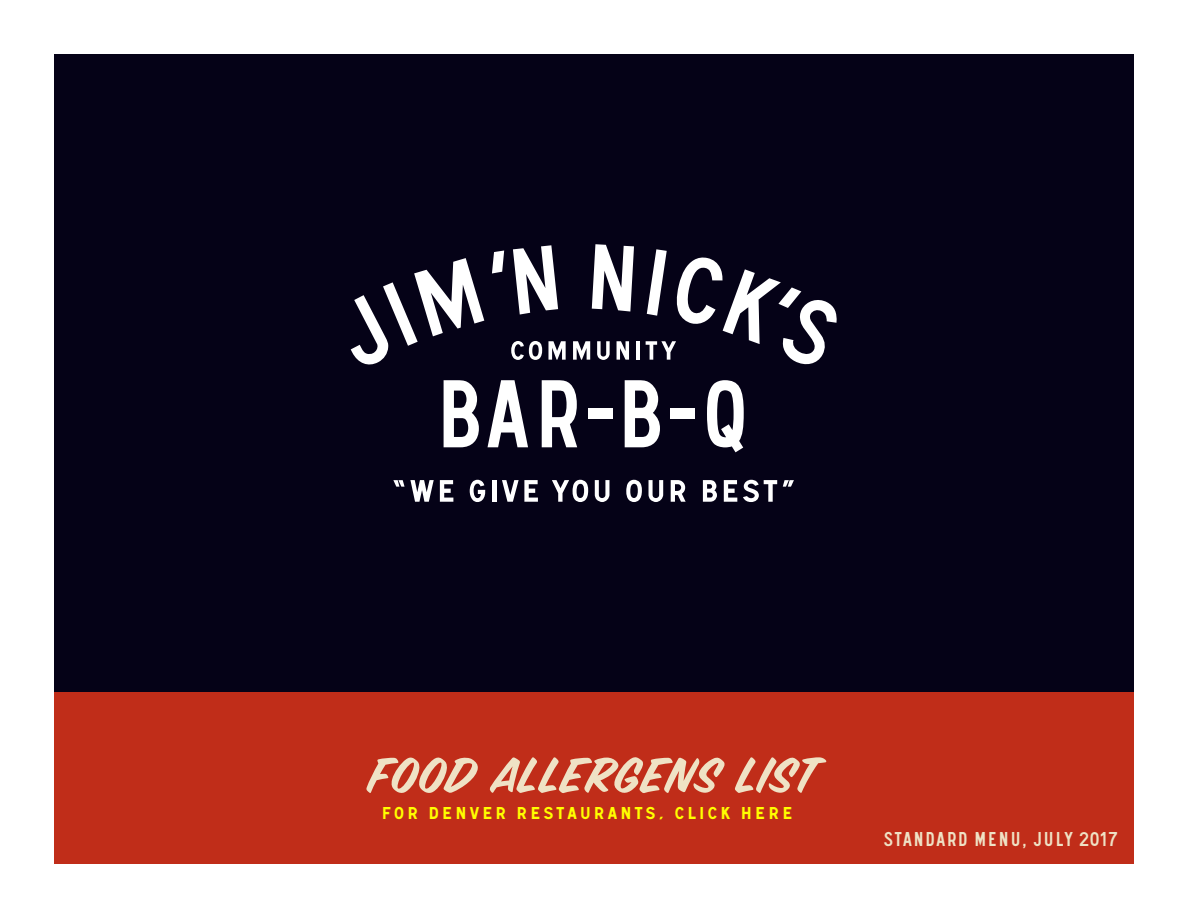
<style>
.page{position:relative;width:1188px;height:918px;background:#fff}
.page>*{position:absolute;margin:0;border:0;box-sizing:border-box;transform-origin:0 0}
.t1{font:54px "Sign Painter House Brush";letter-spacing:.01em;color:#efe2c5}
.t2{font:21px "Signal No 3 D";letter-spacing:-.1em;color:#efe2c5}
.t3{font:18px "Signal No 1 D";letter-spacing:.06em;color:#ff0}
</style>
<div class="page">
<div style="left:54px;top:54px;width:1080px;height:638px;background:#050217"></div>
<svg style="left:511px;top:341px;width:31px;height:19px"></svg>
<svg style="left:548px;top:341px;width:18px;height:19px"></svg>
<svg style="left:573px;top:341px;width:17px;height:19px"></svg>
<svg style="left:597px;top:341px;width:13px;height:19px"></svg>
<svg style="left:617px;top:341px;width:12px;height:19px"></svg>
<hr style="left:636px;top:341px;width:4px;height:19px;background:#fff">
<svg style="left:444px;top:380px;width:35px;height:67px"></svg>
<svg style="left:488px;top:380px;width:40px;height:67px"></svg>
<svg style="left:542px;top:380px;width:35px;height:67px"></svg>
<div style="left:588px;top:408px;width:24px;height:11px;background:#fff"></div>
<svg style="left:625px;top:380px;width:35px;height:67px"></svg>
<div style="left:670px;top:408px;width:24px;height:11px;background:#fff"></div>
<svg style="left:707px;top:380px;width:37px;height:72px"></svg>
<svg style="left:492px;top:251px;width:12px;height:22px"></svg>
<svg style="left:351px;top:258px;width:133px;height:107px"></svg>
<svg style="left:513px;top:245px;width:45px;height:70px"></svg>
<svg style="left:592px;top:244px;width:42px;height:68px"></svg>
<svg style="left:646px;top:249px;width:191px;height:116px"></svg>
<svg style="left:393px;top:480px;width:41px;height:22px"></svg>
<svg style="left:440px;top:480px;width:13px;height:22px"></svg>
<svg style="left:470px;top:480px;width:15px;height:22px"></svg>
<hr style="left:492px;top:480px;width:4px;height:22px;background:#fff">
<svg style="left:502px;top:480px;width:36px;height:22px"></svg>
<svg style="left:552px;top:480px;width:36px;height:22px"></svg>
<svg style="left:595px;top:480px;width:14px;height:22px"></svg>
<svg style="left:626px;top:480px;width:16px;height:22px"></svg>
<svg style="left:649px;top:480px;width:14px;height:22px"></svg>
<svg style="left:671px;top:480px;width:15px;height:22px"></svg>
<svg style="left:703px;top:480px;width:14px;height:22px"></svg>
<svg style="left:724px;top:480px;width:13px;height:22px"></svg>
<svg style="left:743px;top:480px;width:34px;height:22px"></svg>
<svg style="left:783px;top:480px;width:11px;height:7px"></svg>
<div style="left:54px;top:692px;width:1080px;height:172px;background:#c02d19"></div>
<p class="t1" style="left:369px;top:749px;width:451px">FOOD ALLERGENS LIST</p>
<p class="t3" style="left:381px;top:802px;width:414px">FOR DENVER RESTAURANTS, CLICK HERE</p>
<p class="t2" style="left:882px;top:827px;width:238px">STANDARD MENU, JULY 2017</p>
</div>
